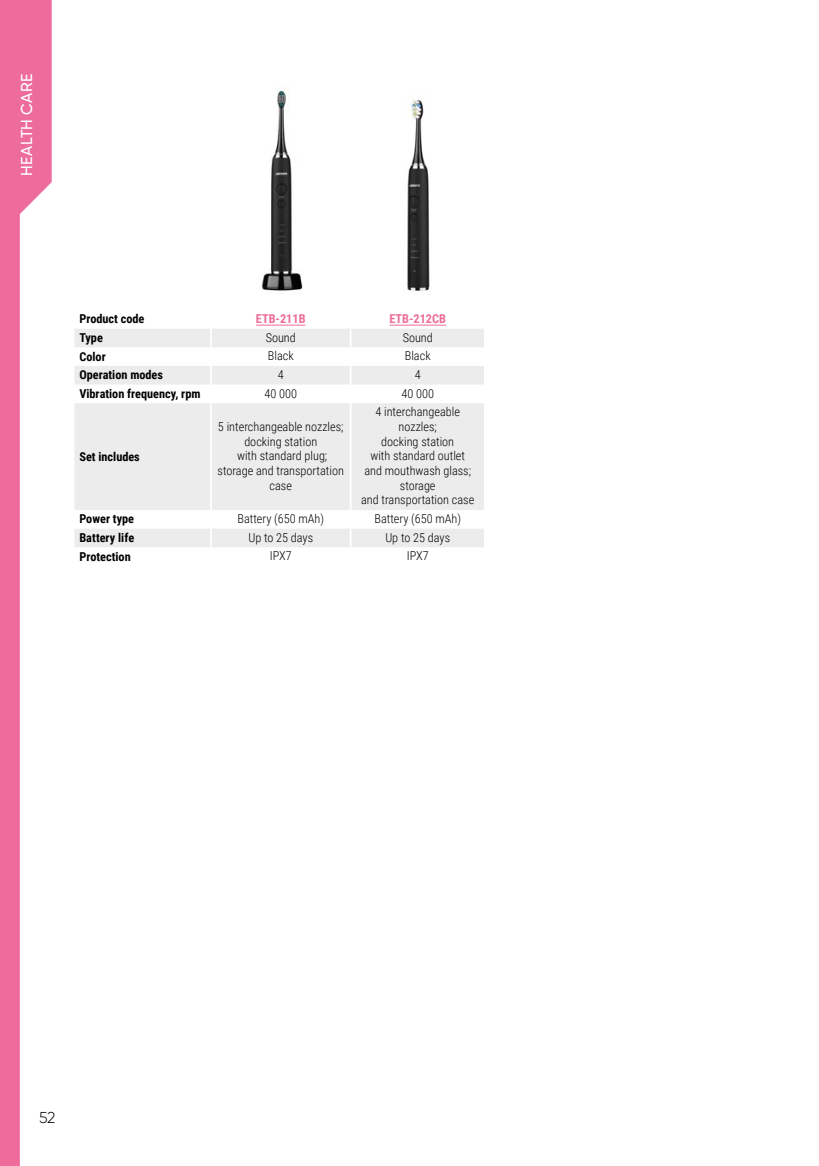
<style>
.page{position:relative;width:819px;height:1166px;background:#fff}
.page>*{position:absolute;margin:0;border:0;box-sizing:border-box;transform-origin:0 0}
.t1{font:500 15.75px "Gilroy";letter-spacing:.02em;color:#fff}
.t2{font:300 15.75px "Gilroy";color:#000}
.t3{font:300 12.25px/14.7px "Roboto Condensed";color:#000;text-align:center}
.t4{font:700 12.25px "Roboto Condensed";color:#000}
.t5{font:700 12.25px "Roboto Condensed";color:#ed6c9b}
</style>
<div class="page">
<svg style="left:74px;top:329px;width:410px;height:218px;fill:#ececec"></svg>
<svg style="left:210px;top:329px;width:2px;height:74px"></svg>
<svg style="left:350px;top:329px;width:1px;height:74px"></svg>
<hr style="left:210px;top:403px;width:2px;height:107px;background:#fff">
<hr style="left:350px;top:403px;width:1px;height:107px;background:#fff">
<svg style="left:210px;top:510px;width:2px;height:37px"></svg>
<svg style="left:350px;top:510px;width:1px;height:37px"></svg>
<hr style="left:256px;top:325px;width:49px;height:1px;background:#ed6c9b">
<hr style="left:389px;top:325px;width:57px;height:1px;background:#ed6c9b">
<img style="left:261px;top:88px;width:42px;height:203px">
<img style="left:407px;top:99px;width:23px;height:192px">
<svg style="left:0;top:0;width:52px;height:1166px"></svg>
<p class="t1" style="left:17px;top:176px;width:103px;rotate:-90deg">HEALTH CARE</p>
<p class="t4" style="left:79px;top:310px;width:67px">Product code</p>
<p class="t5" style="left:256px;top:310px;width:51px">ETB-211B</p>
<p class="t5" style="left:389px;top:310px;width:58px">ETB-212CB</p>
<p class="t4" style="left:79px;top:329px;width:25px">Type</p>
<p class="t3" style="left:266px;top:330px;width:32px">Sound</p>
<p class="t3" style="left:402px;top:330px;width:32px">Sound</p>
<p class="t4" style="left:79px;top:348px;width:28px">Color</p>
<p class="t3" style="left:268px;top:348px;width:27px">Black</p>
<p class="t3" style="left:405px;top:348px;width:27px">Black</p>
<p class="t4" style="left:79px;top:366px;width:85px">Operation modes</p>
<p class="t3" style="left:278px;top:367px;width:7px">4</p>
<p class="t3" style="left:415px;top:367px;width:7px">4</p>
<p class="t4" style="left:79px;top:385px;width:123px">Vibration frequency, rpm</p>
<p class="t3" style="left:264px;top:385px;width:34px">40 000</p>
<p class="t3" style="left:401px;top:385px;width:34px">40 000</p>
<p class="t4" style="left:79px;top:448px;width:62px">Set includes</p>
<p class="t3" style="left:217px;top:419px;width:128px">5 interchangeable nozzles; docking station<br>with standard plug; storage and transportation case</p>
<p class="t3" style="left:361px;top:404px;width:115px">4 interchangeable nozzles;<br>docking station<br>with standard outlet and mouthwash glass; storage<br>and transportation case</p>
<p class="t4" style="left:79px;top:510px;width:56px">Power type</p>
<p class="t3" style="left:237px;top:511px;width:88px">Battery (650 mAh)</p>
<p class="t3" style="left:374px;top:511px;width:88px">Battery (650 mAh)</p>
<p class="t4" style="left:79px;top:529px;width:56px">Battery life</p>
<p class="t3" style="left:248px;top:529px;width:66px">Up to 25 days</p>
<p class="t3" style="left:385px;top:529px;width:66px">Up to 25 days</p>
<p class="t4" style="left:79px;top:548px;width:53px">Protection</p>
<p class="t3" style="left:270px;top:548px;width:23px">IPX7</p>
<p class="t3" style="left:407px;top:548px;width:23px">IPX7</p>
<p class="t2" style="left:39px;top:1108px;width:18px">52</p>
</div>
